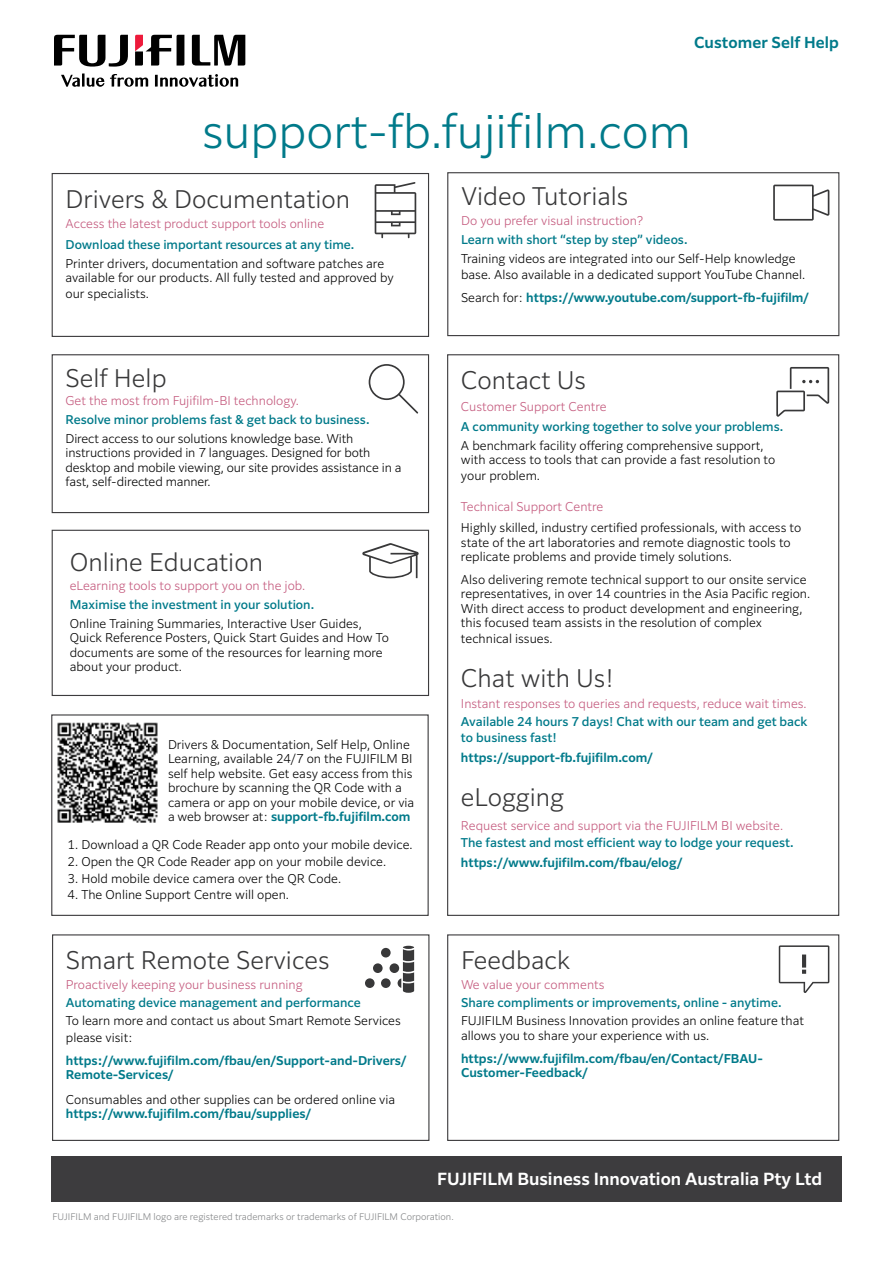
<style>
.page{position:relative;width:893px;height:1263px;background:#fff}
.page>*{position:absolute;margin:0;border:0;box-sizing:border-box;transform-origin:0 0}
.t1{font:300 45px "Clarimo UDPE";color:#007a8a}
.t2{font:300 24px "Clarimo UDPE";color:#383839}
.t3{font:600 16.5px "Clarimo UDPE";color:#fff}
.t4{font:600 15px "Clarimo UDPE";letter-spacing:.005em;color:#007a8a}
.t5{font:300 12px/14.4px "Clarimo UDPE";color:#000}
.t6{font:500 12px/16.2px "Clarimo UDPE";color:#007a8a}
.t7{font:300 12px "Clarimo UDPE";color:#c4597d}
.t8{font:600 12px/14.4px "Clarimo UDPE";color:#007a8a}
.t9{font:300 9px "Clarimo UDPE";color:#828486}
.s1{font-weight:600;color:#007a8a}
.s2{font-weight:300;color:#000}
</style>
<div class="page">
<div style="left:51px;top:1156px;width:790px;height:45px;background:#3d3c3e"></div>
<div style="left:52px;top:934px;width:377px;height:207px;border:1px solid #3d3c3e"></div>
<div style="left:52px;top:354px;width:377px;height:159px;border:1px solid #3d3c3e"></div>
<div style="left:447px;top:172px;width:392px;height:164px;border:1px solid #3d3c3e"></div>
<div style="left:52px;top:530px;width:377px;height:166px;border:1px solid #3d3c3e"></div>
<div style="left:51px;top:714px;width:378px;height:202px;border:1px solid #3d3c3e"></div>
<img style="left:57px;top:722px;width:101px;height:101px">
<div style="left:447px;top:934px;width:392px;height:207px;border:1px solid #3d3c3e"></div>
<div style="left:52px;top:173px;width:377px;height:164px;border:1px solid #3d3c3e"></div>
<svg style="left:192px;top:35px;width:53px;height:31px"></svg>
<svg style="left:54px;top:35px;width:74px;height:32px"></svg>
<svg style="left:135px;top:35px;width:49px;height:31px"></svg>
<svg style="left:61px;top:73px;width:43px;height:14px"></svg>
<svg style="left:110px;top:74px;width:38px;height:13px"></svg>
<svg style="left:155px;top:74px;width:83px;height:13px"></svg>
<svg style="left:375px;top:182px;width:41px;height:56px"></svg>
<svg style="left:369px;top:364px;width:49px;height:50px"></svg>
<svg style="left:362px;top:543px;width:56px;height:35px"></svg>
<div style="left:381px;top:948px;width:10px;height:9px;background:#383839;border-radius:50%"></div>
<div style="left:373px;top:963px;width:10px;height:10px;background:#383839;border-radius:50%"></div>
<div style="left:390px;top:963px;width:9px;height:10px;background:#383839;border-radius:50%"></div>
<div style="left:381px;top:978px;width:10px;height:10px;background:#383839;border-radius:50%"></div>
<div style="left:365px;top:978px;width:10px;height:10px;background:#383839;border-radius:50%"></div>
<svg style="left:398px;top:946px;width:16px;height:47px"></svg>
<svg style="left:773px;top:185px;width:56px;height:36px"></svg>
<svg style="left:776px;top:367px;width:53px;height:50px"></svg>
<svg style="left:779px;top:945px;width:50px;height:48px"></svg>
<hr style="left:802px;top:954px;width:4px;height:13px;background:#383839">
<p class="t4" style="left:694px;top:30px;width:146px">Customer Self Help</p>
<h1 class="t1" style="left:202px;top:95px;width:490px">support-fb.fujifilm.com</h1>
<h2 class="t2" style="left:66px;top:180px;width:286px">Drivers &amp; Documentation</h2>
<p class="t7" style="left:66px;top:214px;width:260px">Access the latest product support tools online</p>
<p class="t6" style="left:66px;top:236px;width:290px">Download these important resources at any time.</p>
<p class="t5" style="left:66px;top:255px;width:330px">Printer drivers, documentation and software patches are available for our products. All fully tested and approved by</p>
<p class="t5" style="left:66px;top:286px;width:85px">our specialists.</p>
<h2 class="t2" style="left:66px;top:359px;width:103px">Self Help</h2>
<p class="t7" style="left:66px;top:391px;width:235px">Get the most from Fujifilm-BI technology.</p>
<p class="t6" style="left:66px;top:411px;width:305px">Resolve minor problems fast &amp; get back to business.</p>
<p class="t5" style="left:66px;top:430px;width:337px">Direct access to our solutions knowledge base. With instructions provided in 7 languages. Designed for both desktop and mobile viewing, our site provides assistance in a fast, self-directed manner.</p>
<h2 class="t2" style="left:70px;top:543px;width:195px">Online Education</h2>
<p class="t7" style="left:70px;top:576px;width:237px">eLearning tools to support you on the job.</p>
<p class="t6" style="left:70px;top:596px;width:246px">Maximise the investment in your solution.</p>
<p class="t5" style="left:70px;top:615px;width:321px">Online Training Summaries, Interactive User Guides, Quick Reference Posters, Quick Start Guides and How To documents are some of the resources for learning more about your product.</p>
<p class="t5" style="left:168px;top:736px;width:248px">Drivers &amp; Documentation, Self Help, Online Learning, available 24/7 on the FUJIFILM BI self help website. Get easy access from this brochure by scanning the QR Code with a camera or app on your mobile device, or via a web browser at: <span class="s1">support-fb.fujifilm.com</span></p>
<p class="t5" style="left:68px;top:837px;width:347px">1. Download a QR Code Reader app onto your mobile device.</p>
<p class="t5" style="left:68px;top:853px;width:320px">2. Open the QR Code Reader app on your mobile device.</p>
<p class="t5" style="left:68px;top:870px;width:275px">3. Hold mobile device camera over the QR Code.</p>
<p class="t5" style="left:68px;top:886px;width:223px">4. The Online Support Centre will open.</p>
<h2 class="t2" style="left:66px;top:941px;width:265px">Smart Remote Services</h2>
<p class="t7" style="left:66px;top:975px;width:238px">Proactively keeping your business running</p>
<p class="t6" style="left:66px;top:993px;width:297px">Automating device management and performance</p>
<p class="t5" style="left:66px;top:1012px;width:336px;line-height:16.2px">To learn more and contact us about Smart Remote Services please visit:</p>
<p class="t8" style="left:66px;top:1052px;width:342px">https://www.fujifilm.com/fbau/en/Support-and-Drivers/<br>Remote-Services/</p>
<p class="t5" style="left:66px;top:1091px;width:331px">Consumables and other supplies can be ordered online via</p>
<p class="t8" style="left:66px;top:1105px;width:247px">https://www.fujifilm.com/fbau/supplies/</p>
<h2 class="t2" style="left:461px;top:177px;width:169px">Video Tutorials</h2>
<p class="t7" style="left:461px;top:211px;width:184px">Do you prefer visual instruction?</p>
<p class="t6" style="left:461px;top:231px;width:228px">Learn with short “step by step” videos.</p>
<p class="t5" style="left:461px;top:249px;width:346px;line-height:16.2px">Training videos are integrated into our Self-Help knowledge base. Also available in a dedicated support YouTube Channel.</p>
<p class="t8" style="left:461px;top:290px;width:350px"><span class="s2">Search for:</span> https://www.youtube.com/support-fb-fujifilm/</p>
<h2 class="t2" style="left:461px;top:361px;width:126px">Contact Us</h2>
<p class="t7" style="left:461px;top:397px;width:147px">Customer Support Centre</p>
<p class="t6" style="left:461px;top:417px;width:324px">A community working together to solve your problems.</p>
<p class="t5" style="left:461px;top:437px;width:316px">A benchmark facility offering comprehensive support, with access to tools that can provide a fast resolution to</p>
<p class="t5" style="left:461px;top:467px;width:81px">your problem.</p>
<p class="t7" style="left:461px;top:497px;width:144px">Technical Support Centre</p>
<p class="t5" style="left:461px;top:519px;width:342px">Highly skilled, industry certified professionals, with access to state of the art laboratories and remote diagnostic tools to replicate problems and provide timely solutions.</p>
<p class="t5" style="left:461px;top:571px;width:351px">Also delivering remote technical support to our onsite service representatives, in over 14 countries in the Asia Pacific region.<br>With direct access to product development and engineering, this focused team assists in the resolution of complex</p>
<p class="t5" style="left:461px;top:631px;width:93px">technical issues.</p>
<h2 class="t2" style="left:461px;top:659px;width:154px">Chat with Us!</h2>
<p class="t7" style="left:461px;top:694px;width:347px">Instant responses to queries and requests, reduce wait times.</p>
<p class="t6" style="left:461px;top:712px;width:348px">Available 24 hours 7 days! Chat with our team and get back to business fast!</p>
<p class="t8" style="left:461px;top:750px;width:194px">https://support-fb.fujifilm.com/</p>
<h2 class="t2" style="left:461px;top:778px;width:105px">eLogging</h2>
<p class="t7" style="left:461px;top:816px;width:324px">Request service and support via the FUJIFILM BI website.</p>
<p class="t6" style="left:461px;top:833px;width:334px">The fastest and most efficient way to lodge your request.</p>
<p class="t8" style="left:461px;top:854px;width:223px">https://www.fujifilm.com/fbau/elog/</p>
<h2 class="t2" style="left:461px;top:941px;width:110px">Feedback</h2>
<p class="t7" style="left:461px;top:975px;width:145px">We value your comments</p>
<p class="t6" style="left:461px;top:993px;width:322px">Share compliments or improvements, online - anytime.</p>
<p class="t5" style="left:461px;top:1013px;width:344px">FUJIFILM Business Innovation provides an online feature that allows you to share your experience with us.</p>
<p class="t8" style="left:461px;top:1050px;width:303px">https://www.fujifilm.com/fbau/en/Contact/FBAU-<br>Customer-Feedback/</p>
<h3 class="t3" style="left:437px;top:1165px;width:386px">FUJIFILM Business Innovation Australia Pty Ltd</h3>
<p class="t9" style="left:52px;top:1209px;width:403px">FUJIFILM and FUJIFILM logo are registered trademarks or trademarks of FUJIFILM Corporation.</p>
</div>
